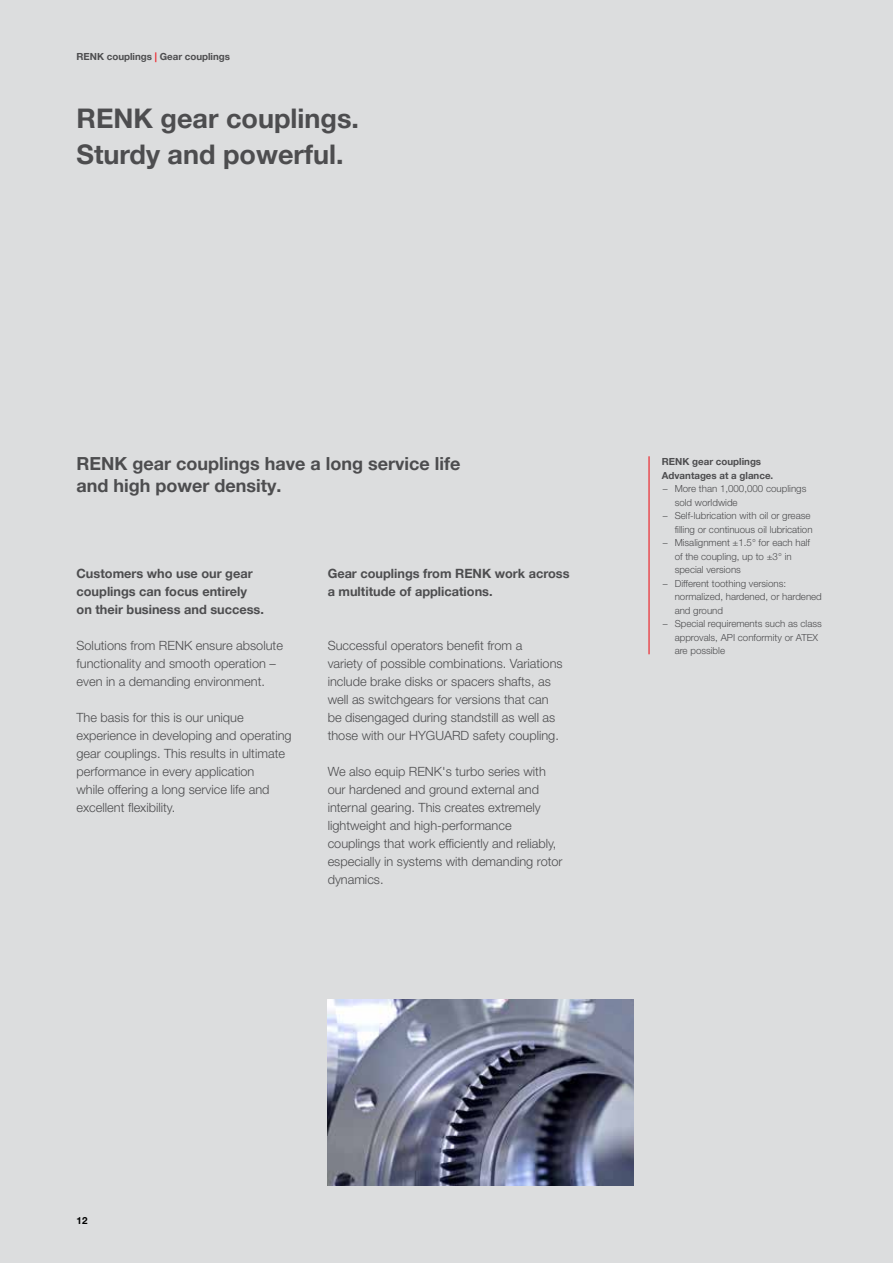
<style>
.page{position:relative;width:893px;height:1263px;background:#dcddde}
.page>*{position:absolute;margin:0;border:0;box-sizing:border-box;transform-origin:0 0}
.t1{font:700 27px/36px "Helvetica Neue LT Pro";color:#4d4d4f}
.t2{font:700 18px/22.5px "Helvetica Neue LT Pro";color:#4d4d4f}
.t3{font:300 12.75px/18px "Helvetica Neue LT";color:#4d4d4f}
.t4{font:700 12.75px/18px "Helvetica Neue LT Pro";color:#4d4d4f}
.t5{font:300 9.75px/13.5px "Helvetica Neue LT";color:#4d4d4f}
.t6{font:700 9.75px/13.5px "Helvetica Neue LT Pro";color:#4d4d4f}
.t7{font:700 9.75px "Helvetica Neue LT Pro";color:#000}
.s1{color:#ed1d24}
</style>
<div class="page">
<img style="left:328px;top:999px;width:306px;height:186px">
<hr style="left:648px;top:456px;width:2px;height:198px;background:#ed1d24">
<p class="t6" style="left:77px;top:50px;width:155px">RENK couplings <span class="s1">|</span> Gear couplings</p>
<h1 class="t1" style="left:77px;top:100px;width:284px">RENK gear couplings.<br>Sturdy and powerful.</h1>
<h2 class="t2" style="left:77px;top:452px;width:385px">RENK gear couplings have a long service life and high power density.</h2>
<p class="t4" style="left:77px;top:564px;width:189px">Customers who use our gear couplings can focus entirely on their business and success.</p>
<p class="t3" style="left:77px;top:636px;width:208px">Solutions from RENK ensure absolute functionality and smooth operation – even in a demanding environment.</p>
<p class="t3" style="left:77px;top:708px;width:217px">The basis for this is our unique experience in developing and operating gear couplings. This results in ultimate performance in every application<br>while offering a long service life and excellent flexibility.</p>
<p class="t4" style="left:328px;top:564px;width:243px">Gear couplings from RENK work across a multitude of applications.</p>
<p class="t3" style="left:328px;top:636px;width:236px">Successful operators benefit from a<br>variety of possible combinations. Variations include brake disks or spacers shafts, as well as switchgears for versions that can be disengaged during standstill as well as those with our HYGUARD safety coupling.</p>
<p class="t3" style="left:328px;top:762px;width:236px">We also equip RENK's turbo series with our hardened and ground external and internal gearing. This creates extremely lightweight and high-performance couplings that work efficiently and reliably, especially in systems with demanding rotor dynamics.</p>
<p class="t6" style="left:662px;top:455px;width:113px">RENK gear couplings<br>Advantages at a glance.</p>
<p class="t5" style="left:675px;top:482px;width:133px;text-indent:-12px">– More than 1,000,000 couplings sold worldwide</p>
<p class="t5" style="left:663px;top:509px;width:151px;text-align:right">– Self-lubrication with oil or grease filling or continuous oil lubrication</p>
<p class="t5" style="left:675px;top:536px;width:137px;text-indent:-12px">– Misalignment ±1.5° for each half of the coupling, up to ±3° in special versions</p>
<p class="t5" style="left:675px;top:576px;width:149px;text-indent:-12px">– Different toothing versions: normalized, hardened, or hardened and ground</p>
<p class="t5" style="left:675px;top:617px;width:149px;text-indent:-12px">– Special requirements such as class approvals, API conformity or ATEX are possible</p>
<p class="t7" style="left:76px;top:1215px;width:13px">12</p>
</div>
